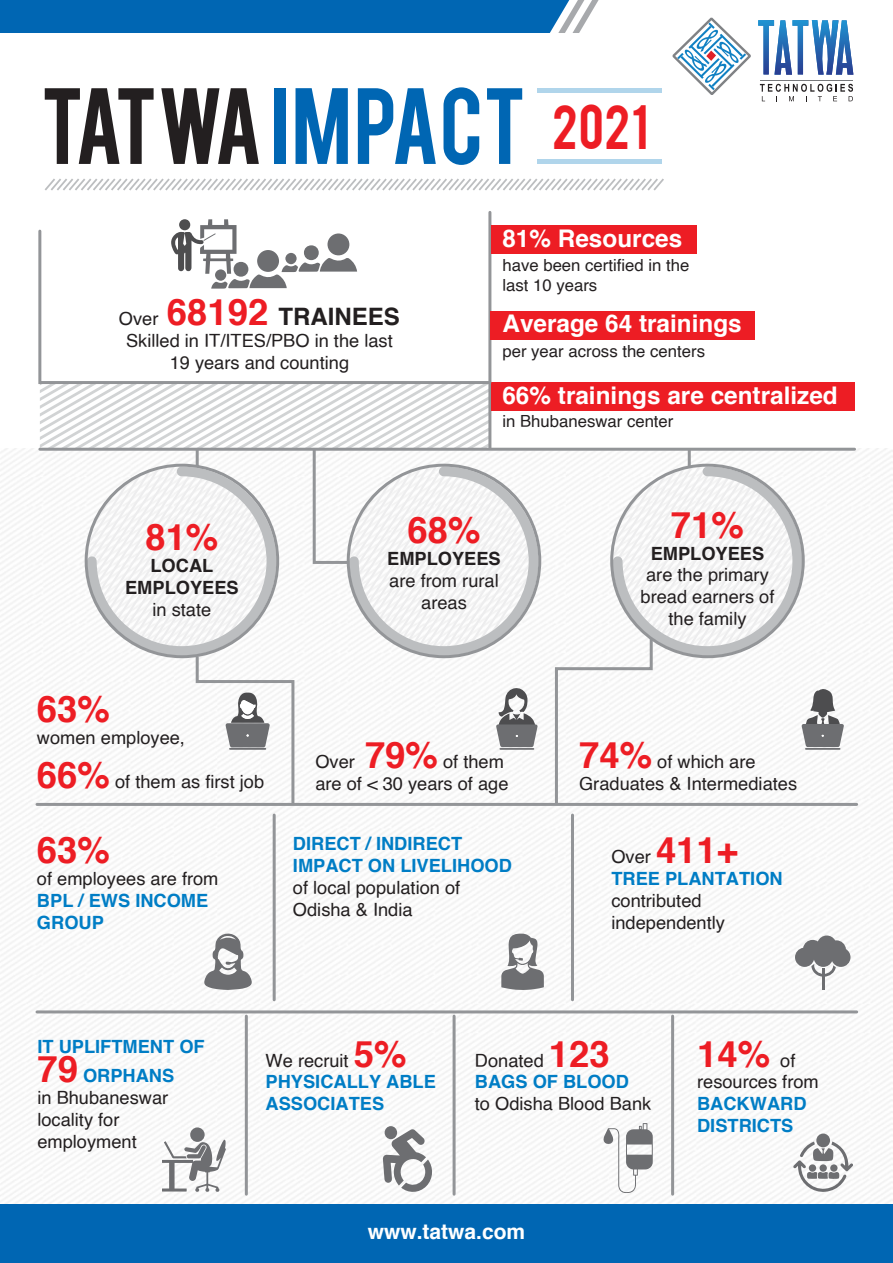
<style>
.page{position:relative;width:893px;height:1263px;background:#fff}
.page>*{position:absolute;margin:0;border:0;box-sizing:border-box;transform-origin:0 0}
.t1{font:85.05px "Bebas";color:#0066b3}
.t2{font:700 36.45px "Helvetica";color:#ed1d24}
.t3{font:700 24.3px "Helvetica";color:#fff}
.t4{font:700 24px "Helvetica";color:#231f20}
.t5{font:700 21px "Helvetica";color:#fff}
.t6{font:18.3px/21.9px "Helvetica";color:#231f20}
.t7{font:700 18.3px/21.9px "Helvetica";color:#007dc5}
.t8{font:700 18.3px/21.9px "Helvetica";color:#231f20;text-align:center}
.t9{font:16.65px/20.1px "Helvetica";color:#231f20}
.s1{color:#231f20}
.s2{font-weight:400;font-size:18.3px}
.s3{font-size:36.45px;color:#ed1d24}
.s4{font-weight:700;font-size:36.45px;color:#ed1d24}
.s5{font-weight:400;color:#231f20}
.s6{font-weight:400;font-size:18.3px;color:#231f20}
</style>
<div class="page">
<img style="left:0;top:448px;width:893px;height:756px">
<div style="left:0;top:0;width:599px;height:33px;background:#0066b3"></div>
<hr style="left:488px;top:212px;width:3px;height:236px;background:#939598">
<hr style="left:40px;top:448px;width:815px;height:3px;background:#939598">
<hr style="left:688px;top:449px;width:3px;height:18px;background:#939598">
<div style="left:491px;top:225px;width:205px;height:29px;background:#ed1d24"></div>
<div style="left:491px;top:311px;width:264px;height:29px;background:#ed1d24"></div>
<div style="left:491px;top:382px;width:364px;height:29px;background:#ed1d24"></div>
<hr style="left:37px;top:803px;width:820px;height:3px;background:#939598">
<hr style="left:37px;top:1010px;width:820px;height:3px;background:#939598">
<hr style="left:273px;top:815px;width:3px;height:185px;background:#939598">
<hr style="left:571px;top:815px;width:3px;height:185px;background:#939598">
<div style="left:0;top:1204px;width:893px;height:59px;background:#0066b3"></div>
<svg style="left:38px;top:228px;width:454px;height:157px"></svg>
<svg style="left:171px;top:219px;width:186px;height:70px"></svg>
<hr style="left:760px;top:80px;width:93px;height:1px;background:#77787b">
<svg style="left:758px;top:20px;width:96px;height:55px"></svg>
<svg style="left:673px;top:18px;width:78px;height:77px"></svg>
<svg style="left:760px;top:84px;width:93px;height:17px"></svg>
<div style="left:537px;top:159px;width:124px;height:5px;background:#b0d5eb"></div>
<div style="left:537px;top:88px;width:124px;height:5px;background:#b0d5eb"></div>
<svg style="left:45px;top:178px;width:619px;height:13px"></svg>
<div style="left:190px;top:1127px;width:15px;height:15px;background:#6d6e71;border-radius:50%"></div>
<svg style="left:162px;top:1140px;width:64px;height:52px"></svg>
<svg style="left:383px;top:1129px;width:51px;height:64px"></svg>
<div style="left:385px;top:1126px;width:12px;height:13px;background:#6d6e71;border-radius:50%"></div>
<div style="left:816px;top:1133px;width:14px;height:14px;background:#6d6e71;border-radius:50%"></div>
<svg style="left:793px;top:1141px;width:60px;height:52px"></svg>
<div style="left:819px;top:1164px;width:8px;height:8px;background:#6d6e71;border-radius:50%"></div>
<div style="left:830px;top:1164px;width:7px;height:8px;background:#6d6e71;border-radius:50%"></div>
<div style="left:809px;top:1164px;width:7px;height:8px;background:#6d6e71;border-radius:50%"></div>
<hr style="left:245px;top:1016px;width:3px;height:178px;background:#939598">
<hr style="left:453px;top:1016px;width:3px;height:178px;background:#939598">
<hr style="left:671px;top:1016px;width:3px;height:178px;background:#939598">
<svg style="left:603px;top:1123px;width:50px;height:70px"></svg>
<svg style="left:40px;top:382px;width:500px;height:425px"></svg>
<svg style="left:553px;top:465px;width:291px;height:338px"></svg>
<hr style="left:822px;top:968px;width:3px;height:22px;background:#6d6e71">
<svg style="left:795px;top:935px;width:55px;height:42px"></svg>
<svg style="left:204px;top:930px;width:48px;height:60px"></svg>
<svg style="left:501px;top:933px;width:43px;height:57px"></svg>
<h1 class="t1" style="left:41px;top:64px;width:609px"><span class="s1">TATWA</span>IMPACT <sup>2021</sup></h1>
<h3 class="t3" style="left:502px;top:219px;width:181px">81% Resources</h3>
<h3 class="t4" style="left:119px;top:297px;width:283px"><span class="s2">Over</span> <span class="s3">68192</span> TRAINEES</h3>
<p class="t6" style="left:126px;top:330px;width:268px;text-align:center">Skilled in IT/ITES/PBO in the last<br>19 years and counting</p>
<p class="t9" style="left:502px;top:256px;width:188px">have been certified in the last 10 years</p>
<h3 class="t3" style="left:502px;top:304px;width:241px">Average 64 trainings</h3>
<p class="t9" style="left:502px;top:342px;width:204px">per year across the centers</p>
<h3 class="t3" style="left:502px;top:376px;width:337px">66% trainings are centralized</h3>
<p class="t9" style="left:502px;top:412px;width:173px">in Bhubaneswar center</p>
<h2 class="t2" style="left:145px;top:508px;width:75px">81%</h2>
<p class="t8" style="left:125px;top:555px;width:115px">LOCAL<br>EMPLOYEES</p>
<p class="t6" style="left:153px;top:599px;width:60px">in state</p>
<h2 class="t2" style="left:37px;top:680px;width:75px">63%</h2>
<p class="t6" style="left:37px;top:727px;width:150px">women employee,</p>
<p class="t6" style="left:37px;top:771px;width:229px"><span class="s4">66%</span> of them as first job</p>
<h2 class="t2" style="left:37px;top:821px;width:75px">63%</h2>
<p class="t6" style="left:37px;top:868px;width:183px">of employees are from</p>
<p class="t7" style="left:37px;top:890px;width:173px">BPL / EWS INCOME<br>GROUP</p>
<h2 class="t2" style="left:407px;top:501px;width:75px">68%</h2>
<p class="t8" style="left:387px;top:548px;width:115px">EMPLOYEES</p>
<p class="t6" style="left:389px;top:570px;width:111px;text-align:center">are from rural areas</p>
<h2 class="t2" style="left:671px;top:495px;width:75px">71%</h2>
<p class="t8" style="left:651px;top:542px;width:115px">EMPLOYEES</p>
<p class="t6" style="left:640px;top:565px;width:135px;text-align:center">are the primary bread earners of the family</p>
<p class="t6" style="left:315px;top:752px;width:195px">Over <span class="s4">79%</span> of them are of &lt; 30 years of age</p>
<p class="t6" style="left:579px;top:751px;width:220px"><span class="s4">74%</span> of which are<br>Graduates &amp; Intermediates</p>
<p class="t7" style="left:293px;top:833px;width:220px">DIRECT / INDIRECT<br>IMPACT ON LIVELIHOOD</p>
<p class="t6" style="left:293px;top:877px;width:169px">of local population of<br>Odisha &amp; India</p>
<p class="t7" style="left:611px;top:846px;width:173px"><span class="s5">Over</span> <span class="s3">411+<br></span>TREE PLANTATION</p>
<p class="t6" style="left:611px;top:890px;width:115px">contributed independently</p>
<p class="t7" style="left:37px;top:1033px;width:169px;line-height:28.5px">IT UPLIFTMENT OF<br><span class="s3">79</span> ORPHANS</p>
<p class="t6" style="left:37px;top:1087px;width:132px">in Bhubaneswar locality for employment</p>
<p class="t7" style="left:475px;top:1049px;width:156px"><span class="s5">Donated</span> <span class="s3">123<br></span>BAGS OF BLOOD</p>
<p class="t6" style="left:475px;top:1093px;width:178px">to Odisha Blood Bank</p>
<p class="t7" style="left:266px;top:1049px;width:172px"><span class="s5">We recruit</span> <span class="s3">5%<br></span>PHYSICALLY ABLE<br>ASSOCIATES</p>
<h2 class="t2" style="left:697px;top:1024px;width:100px">14% <span class="s6">of</span></h2>
<p class="t6" style="left:697px;top:1071px;width:123px">resources from</p>
<p class="t7" style="left:697px;top:1093px;width:111px">BACKWARD<br>DISTRICTS</p>
<p class="t5" style="left:368px;top:1214px;width:159px">www.tatwa.com</p>
</div>
